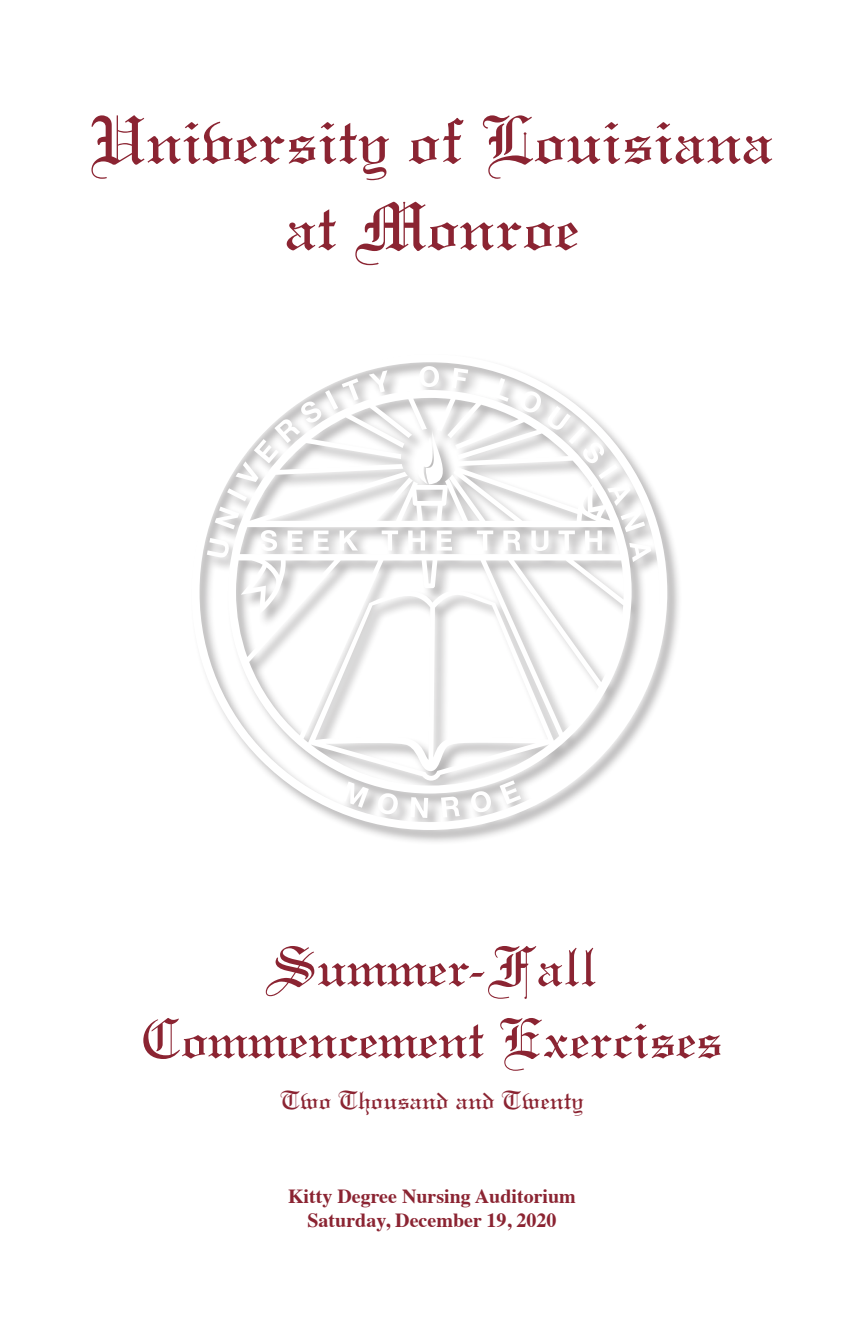
<style>
.page{position:relative;width:864px;height:1332px;background:#fff}
.page>*{position:absolute;margin:0;border:0;box-sizing:border-box;transform-origin:0 0}
.t1{font:72px "Linotext Std";color:#8b2432}
.t2{font:60px "Linotext Std";color:#8b2432}
.t3{font:28px "Linotext Std";color:#8b2432}
.t4{font:700 20px "Times";color:#8b2432}
</style>
<div class="page">
<div style="left:191px;top:353px;width:491px;height:492px;background:#231f20;opacity:.35"></div>
<svg style="left:192px;top:354px;width:475px;height:476px"></svg>
<svg style="left:228px;top:390px;width:404px;height:404px"></svg>
<svg style="left:416px;top:430px;width:28px;height:54px"></svg>
<svg style="left:342px;top:782px;width:27px;height:26px"></svg>
<svg style="left:378px;top:793px;width:20px;height:21px"></svg>
<svg style="left:410px;top:797px;width:18px;height:21px"></svg>
<svg style="left:441px;top:797px;width:19px;height:21px"></svg>
<svg style="left:471px;top:791px;width:20px;height:21px"></svg>
<svg style="left:500px;top:780px;width:21px;height:24px"></svg>
<svg style="left:260px;top:530px;width:17px;height:21px"></svg>
<svg style="left:288px;top:531px;width:15px;height:20px"></svg>
<svg style="left:314px;top:531px;width:15px;height:20px"></svg>
<svg style="left:340px;top:531px;width:18px;height:20px"></svg>
<svg style="left:382px;top:531px;width:16px;height:20px"></svg>
<svg style="left:408px;top:531px;width:17px;height:20px"></svg>
<svg style="left:437px;top:531px;width:15px;height:20px"></svg>
<svg style="left:477px;top:531px;width:16px;height:20px"></svg>
<svg style="left:503px;top:531px;width:18px;height:20px"></svg>
<svg style="left:531px;top:531px;width:17px;height:20px"></svg>
<svg style="left:559px;top:531px;width:16px;height:20px"></svg>
<svg style="left:207px;top:538px;width:22px;height:20px"></svg>
<svg style="left:215px;top:507px;width:24px;height:22px"></svg>
<svg style="left:227px;top:488px;width:20px;height:13px"></svg>
<svg style="left:236px;top:378px;width:123px;height:104px"></svg>
<svg style="left:369px;top:370px;width:18px;height:22px"></svg>
<svg style="left:419px;top:366px;width:20px;height:21px"></svg>
<svg style="left:452px;top:368px;width:16px;height:20px"></svg>
<svg style="left:494px;top:378px;width:15px;height:24px"></svg>
<svg style="left:521px;top:391px;width:20px;height:21px"></svg>
<svg style="left:547px;top:406px;width:71px;height:73px"></svg>
<svg style="left:585px;top:486px;width:66px;height:76px"></svg>
<p class="t1" style="left:90px;top:98px;width:685px">University of Louisiana</p>
<p class="t1" style="left:285px;top:184px;width:295px">at Monroe</p>
<p class="t2" style="left:267px;top:931px;width:332px">Summer-Fall</p>
<p class="t2" style="left:141px;top:1003px;width:583px">Commencement Exercises</p>
<p class="t3" style="left:280px;top:1084px;width:305px">Two Thousand and Twenty</p>
<p class="t4" style="left:288px;top:1177px;width:289px">Kitty Degree Nursing Auditorium</p>
<p class="t4" style="left:307px;top:1201px;width:251px">Saturday, December 19, 2020</p>
</div>
